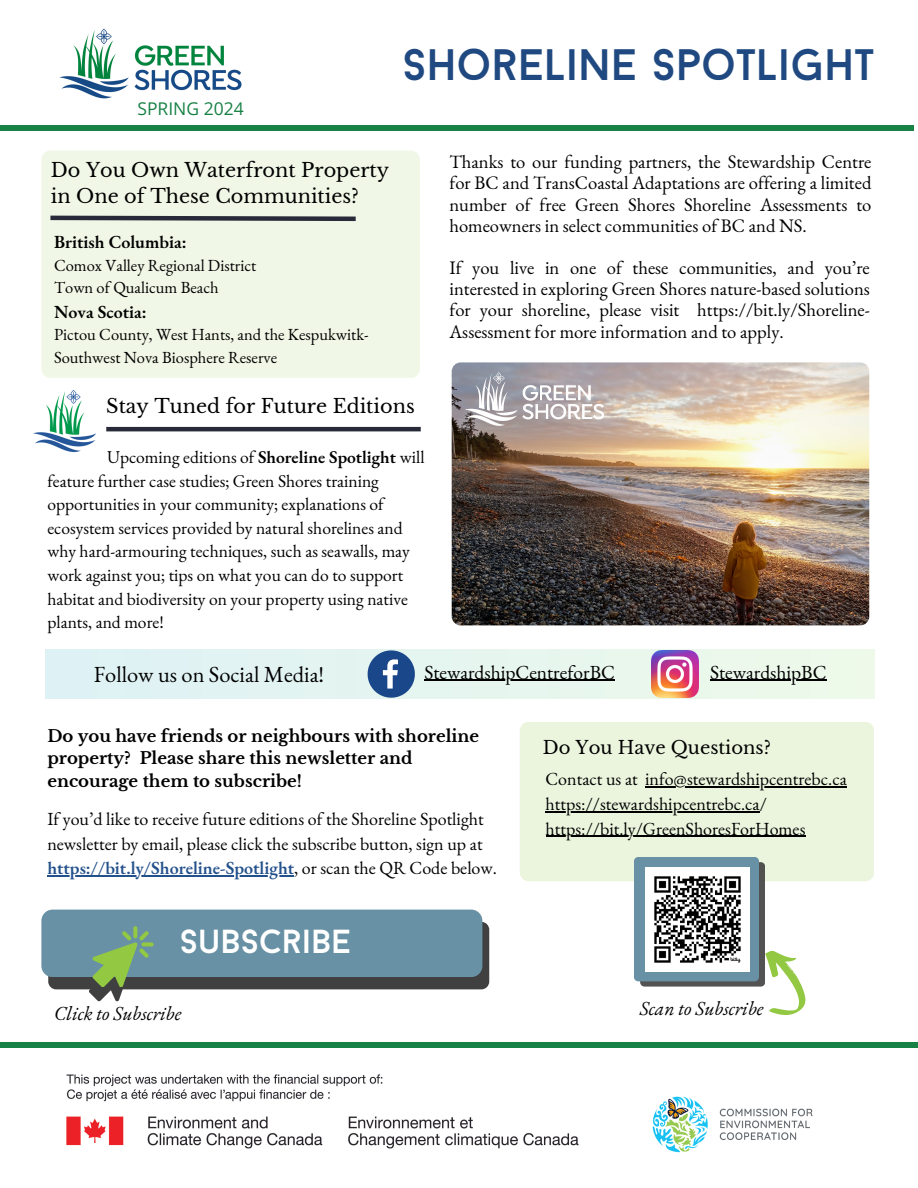
<style>
.page{position:relative;width:918px;height:1188px;background:#fff}
.page>*{position:absolute;margin:0;border:0;box-sizing:border-box;transform-origin:0 0}
.t1{font:43.95px "Baron Neue";color:#1f4980}
.t2{font:33.3px "Baron Neue";color:#fff}
.t3{font:22.35px "EB Garamond";color:#000}
.t4{font:19.5px "EB Garamond";color:#000}
.t5{font:italic 19.5px "EB Garamond";color:#000}
.t6{font:19.2px/25.8px "Libre Baskerville";color:#000}
.t7{font:18.6px/21.3px "EB Garamond";color:#000;text-align:justify}
.t8{font:18px/24.8px "EB Garamond";color:#000}
.t9{font:600 18px "EB Garamond";color:#000}
.t10{font:18px "Libre Baskerville";color:#000}
.t11{font:17.55px/23.7px "EB Garamond";color:#000}
.t12{font:17.55px "Open Sans";color:#188145}
.t13{font:16.5px/22.5px "EB Garamond";color:#000}
.t14{font:700 16.5px/22.5px "Libre Baskerville";color:#000}
.s1{font-weight:600}
.s2{font-weight:600;color:#23518c}
</style>
<div class="page">
<div style="left:0;top:1042px;width:918px;height:5px;background:#188145"></div>
<div style="left:0;top:125px;width:913px;height:6px;background:#188145"></div>
<div style="left:46px;top:649px;width:828px;height:49px;background:#e5f5ef"></div>
<hr style="left:106px;top:427px;width:315px;height:4px;background:#282939">
<img style="left:33px;top:390px;width:63px;height:63px">
<svg style="left:368px;top:650px;width:47px;height:48px"></svg>
<img style="left:651px;top:650px;width:47px;height:48px">
<div style="left:520px;top:722px;width:354px;height:159px;background:#ebf5dd;border-radius:9px"></div>
<svg style="left:640px;top:862px;width:125px;height:125px"></svg>
<div style="left:634px;top:857px;width:125px;height:124px;background:#6891a5;border-radius:4px"></div>
<img style="left:645px;top:867px;width:105px;height:105px">
<svg style="left:744px;top:941px;width:62px;height:74px"></svg>
<div style="left:48px;top:922px;width:441px;height:67px;background:#404040;border-radius:8px"></div>
<div style="left:41px;top:910px;width:441px;height:67px;background:#6891a5;border-radius:11px"></div>
<svg style="left:89px;top:926px;width:64px;height:75px"></svg>
<img style="left:652px;top:1096px;width:161px;height:57px">
<img style="left:66px;top:1074px;width:513px;height:75px">
<img style="left:452px;top:362px;width:417px;height:263px;border-radius:9px">
<img style="left:59px;top:28px;width:183px;height:71px">
<div style="left:41px;top:151px;width:379px;height:227px;background:#f0f7e6;border-radius:9px"></div>
<svg style="left:50px;top:215px;width:306px;height:6px;background:#5a5c64"></svg>
<img style="left:459px;top:368px;width:151px;height:63px">
<hr style="left:47px;top:875px;width:247px;height:2px;background:#23518c">
<hr style="left:424px;top:680px;width:191px;height:1px;background:#000">
<hr style="left:710px;top:680px;width:116px;height:1px;background:#000">
<hr style="left:645px;top:786px;width:202px;height:1px;background:#000">
<hr style="left:546px;top:811px;width:214px;height:1px;background:#000">
<hr style="left:546px;top:836px;width:260px;height:1px;background:#000">
<p class="t12" style="left:137px;top:96px;width:108px">SPRING 2024</p>
<p class="t6" style="left:51px;top:158px;width:340px">Do You Own Waterfront Property in One of These Communities?</p>
<p class="t9" style="left:54px;top:230px;width:134px">British Columbia:</p>
<p class="t13" style="left:54px;top:253px;width:204px">Comox Valley Regional District<br>Town of Qualicum Beach</p>
<p class="t9" style="left:54px;top:300px;width:94px">Nova Scotia:</p>
<p class="t13" style="left:54px;top:323px;width:316px">Pictou County, West Hants, and the Kespukwitk-<br>Southwest Nova Biosphere Reserve</p>
<h1 class="t1" style="left:402px;top:47px;width:473px">SHORELINE SPOTLIGHT</h1>
<p class="t7" style="left:449px;top:151px;width:424px">Thanks to our funding partners, the Stewardship Centre for BC and TransCoastal Adaptations are offering a limited number of free Green Shores Shoreline Assessments to homeowners in select communities of BC and NS.</p>
<p class="t7" style="left:449px;top:256px;width:422px">If you live in one of these communities, and you’re interested in exploring Green Shores nature-based solutions for your shoreline, please visit https://bit.ly/Shoreline-Assessment for more information and to apply.</p>
<p class="t6" style="left:106px;top:394px;width:310px">Stay Tuned for Future Editions</p>
<p class="t11" style="left:47px;top:445px;width:379px;text-indent:60px">Upcoming editions of <span class="s1">Shoreline Spotlight</span> will feature further case studies; Green Shores training opportunities in your community; explanations of ecosystem services provided by natural shorelines and why hard-armouring techniques, such as seawalls, may work against you; tips on what you can do to support habitat and biodiversity on your property using native plants, and more!</p>
<p class="t3" style="left:94px;top:659px;width:232px">Follow us on Social Media!</p>
<p class="t4" style="left:424px;top:659px;width:192px">StewardshipCentreforBC</p>
<p class="t4" style="left:710px;top:659px;width:118px">StewardshipBC</p>
<p class="t14" style="left:47px;top:725px;width:433px">Do you have friends or neighbours with shoreline property? Please share this newsletter and encourage them to subscribe!</p>
<p class="t8" style="left:47px;top:806px;width:451px">If you’d like to receive future editions of the Shoreline Spotlight newsletter by email, please click the subscribe button, sign up at <span class="s2">https://bit.ly/Shoreline-Spotlight</span>, or scan the QR Code below.</p>
<h2 class="t2" style="left:180px;top:928px;width:173px">SUBSCRIBE</h2>
<p class="t5" style="left:54px;top:1000px;width:129px">Click to Subscribe</p>
<p class="t10" style="left:543px;top:736px;width:230px">Do You Have Questions?</p>
<p class="t8" style="left:546px;top:766px;width:303px">Contact us at info@stewardshipcentrebc.ca https://stewardshipcentrebc.ca/ https://bit.ly/GreenShoresForHomes</p>
<p class="t5" style="left:640px;top:996px;width:125px">Scan to Subscribe</p>
</div>
